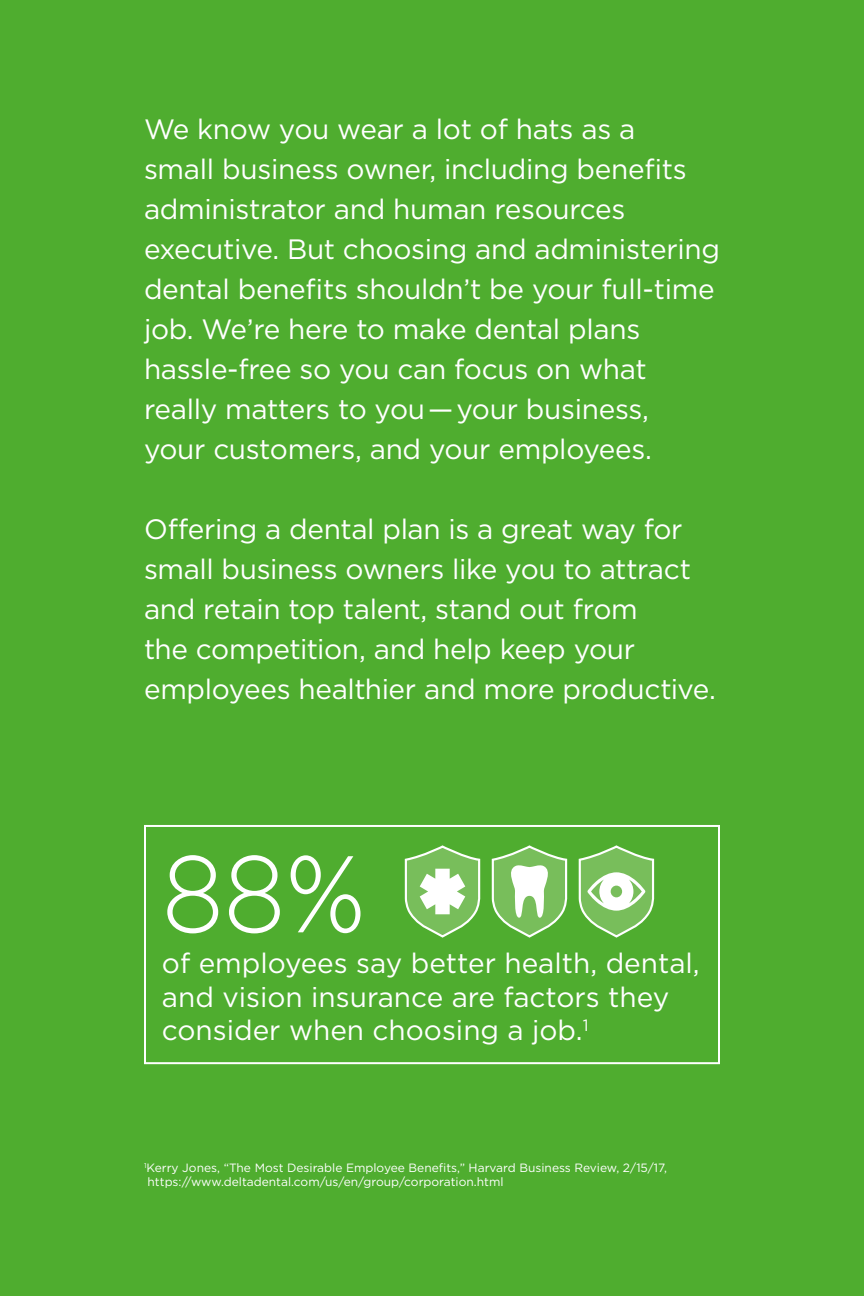
<style>
.page{position:relative;width:864px;height:1296px;background:#4fad2f}
.page>*{position:absolute;margin:0;border:0;box-sizing:border-box;transform-origin:0 0}
.t1{font:300 108.8px "Gotham";color:#fff;scale:.9 1}
.t2{font:28px/40px "Gotham";letter-spacing:-.01em;color:#fff}
.t3{font:12px/14.4px "Gotham";color:#fff}
</style>
<div class="page">
<div style="left:144px;top:825px;width:576px;height:239px;border:2px solid #fff"></div>
<svg style="left:578px;top:825px;width:78px;height:113px"></svg>
<svg style="left:404px;top:825px;width:78px;height:113px"></svg>
<svg style="left:491px;top:825px;width:78px;height:113px"></svg>
<p class="t2" style="left:144px;top:109px;width:578px">We know you wear a lot of hats as a<br>small business owner, including benefits administrator and human resources executive. But choosing and administering dental benefits shouldn’t be your full-time job. We’re here to make dental plans hassle-free so you can focus on what really matters to you — your business,<br>your customers, and your employees.</p>
<p class="t2" style="left:144px;top:509px;width:573px">Offering a dental plan is a great way for small business owners like you to attract and retain top talent, stand out from<br>the competition, and help keep your employees healthier and more productive.</p>
<p class="t1" style="left:162px;top:825px;width:228px">88%</p>
<p class="t2" style="left:162px;top:946px;width:539px;line-height:33.6px">of employees say better health, dental, and vision insurance are factors they consider when choosing a job.<sup>1</sup></p>
<p class="t3" style="left:148px;top:1160px;width:521px;text-indent:-4px"><sup>1</sup>Kerry Jones, “The Most Desirable Employee Benefits,” Harvard Business Review, 2/15/17, https://www.deltadental.com/us/en/group/corporation.html</p>
</div>
